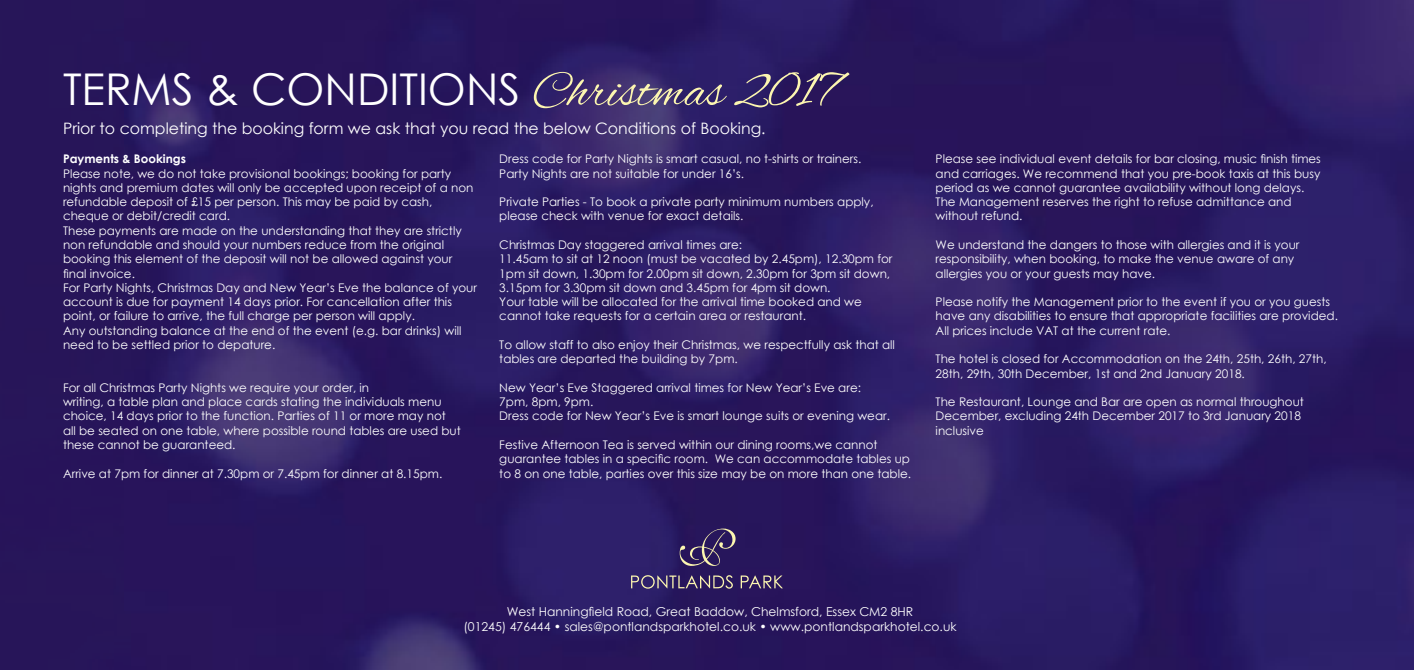
<style>
.page{position:relative;width:1414px;height:670px;background:#fff}
.page>*{position:absolute;margin:0;border:0;box-sizing:border-box;transform-origin:0 0}
.t1{font:43.75px "Century Gothic";color:#fff}
.t2{font:15.75px "Century Gothic";color:#fff}
.t3{font:12.25px/14.7px "Century Gothic";color:#fff;text-align:center}
.t4{font:11.9px/14.3px "Century Gothic";color:#fff}
.t5{font:700 11.9px "Century Gothic";color:#fff}
.s1{font-family:"Alex Brush";font-size:50.75px;color:#fcf6b0}
</style>
<div class="page">
<div style="left:0;top:0;width:125px;height:612px;background:#271559"></div>
<img style="left:125px;top:0;width:1289px;height:670px">
<div style="left:0;top:612px;width:130px;height:58px;background:#271559"></div>
<svg style="left:631px;top:575px;width:102px;height:13px"></svg>
<svg style="left:741px;top:575px;width:42px;height:13px"></svg>
<svg style="left:680px;top:528px;width:55px;height:38px;background:#463667"></svg>
<h1 class="t1" style="left:63px;top:58px;width:777px">TERMS &amp; CONDITIONS <span class="s1">Christmas 2017</span></h1>
<h2 class="t2" style="left:63px;top:118px;width:704px">Prior to completing the booking form we ask that you read the below Conditions of Booking.</h2>
<p class="t5" style="left:63px;top:150px;width:125px">Payments &amp; Bookings</p>
<p class="t4" style="left:63px;top:166px;width:416px">Please note, we do not take provisional bookings; booking for party nights and premium dates will only be accepted upon receipt of a non refundable deposit of £15 per person. This may be paid by cash, cheque or debit/credit card.<br>These payments are made on the understanding that they are strictly non refundable and should your numbers reduce from the original booking this element of the deposit will not be allowed against your final invoice.<br>For Party Nights, Christmas Day and New Year’s Eve the balance of your account is due for payment 14 days prior. For cancellation after this point, or failure to arrive, the full charge per person will apply.<br>Any outstanding balance at the end of the event (e.g. bar drinks) will need to be settled prior to depature.</p>
<p class="t4" style="left:63px;top:380px;width:399px">For all Christmas Party Nights we require your order, in<br>writing, a table plan and place cards stating the individuals menu choice, 14 days prior to the function. Parties of 11 or more may not all be seated on one table, where possible round tables are used but these cannot be guaranteed.</p>
<p class="t4" style="left:63px;top:466px;width:381px">Arrive at 7pm for dinner at 7.30pm or 7.45pm for dinner at 8.15pm.</p>
<p class="t4" style="left:499px;top:152px;width:363px">Dress code for Party Nights is smart casual, no t-shirts or trainers.<br>Party Nights are not suitable for under 16’s.</p>
<p class="t4" style="left:499px;top:194px;width:376px">Private Parties - To book a private party minimum numbers apply, please check with venue for exact details.</p>
<p class="t4" style="left:499px;top:237px;width:395px">Christmas Day staggered arrival times are:<br>11.45am to sit at 12 noon (must be vacated by 2.45pm), 12.30pm for 1pm sit down, 1.30pm for 2.00pm sit down, 2.30pm for 3pm sit down, 3.15pm for 3.30pm sit down and 3.45pm for 4pm sit down.<br>Your table will be allocated for the arrival time booked and we cannot take requests for a certain area or restaurant.</p>
<p class="t4" style="left:499px;top:337px;width:397px">To allow staff to also enjoy their Christmas, we respectfully ask that all tables are departed the building by 7pm.</p>
<p class="t4" style="left:499px;top:380px;width:392px">New Year’s Eve Staggered arrival times for New Year’s Eve are:<br>7pm, 8pm, 9pm.<br>Dress code for New Year’s Eve is smart lounge suits or evening wear.</p>
<p class="t4" style="left:499px;top:437px;width:413px">Festive Afternoon Tea is served within our dining rooms,we cannot guarantee tables in a specific room. We can accommodate tables up to 8 on one table, parties over this size may be on more than one table.</p>
<p class="t4" style="left:936px;top:152px;width:387px">Please see individual event details for bar closing, music finish times and carriages. We recommend that you pre-book taxis at this busy period as we cannot guarantee availability without long delays.<br>The Management reserves the right to refuse admittance and without refund.</p>
<p class="t4" style="left:936px;top:237px;width:365px">We understand the dangers to those with allergies and it is your responsibility, when booking, to make the venue aware of any allergies you or your guests may have.</p>
<p class="t4" style="left:936px;top:294px;width:404px">Please notify the Management prior to the event if you or you guests have any disabilities to ensure that appropriate facilities are provided.<br>All prices include VAT at the current rate.</p>
<p class="t4" style="left:936px;top:351px;width:393px">The hotel is closed for Accommodation on the 24th, 25th, 26th, 27th,<br>28th, 29th, 30th December, 1st and 2nd January 2018.</p>
<p class="t4" style="left:936px;top:394px;width:370px">The Restaurant, Lounge and Bar are open as normal throughout<br>December, excluding 24th December 2017 to 3rd January 2018 inclusive</p>
<p class="t3" style="left:463px;top:604px;width:495px">West Hanningfield Road, Great Baddow, Chelmsford, Essex CM2 8HR<br>(01245) 476444 • sales@pontlandsparkhotel.co.uk • www.pontlandsparkhotel.co.uk</p>
</div>
